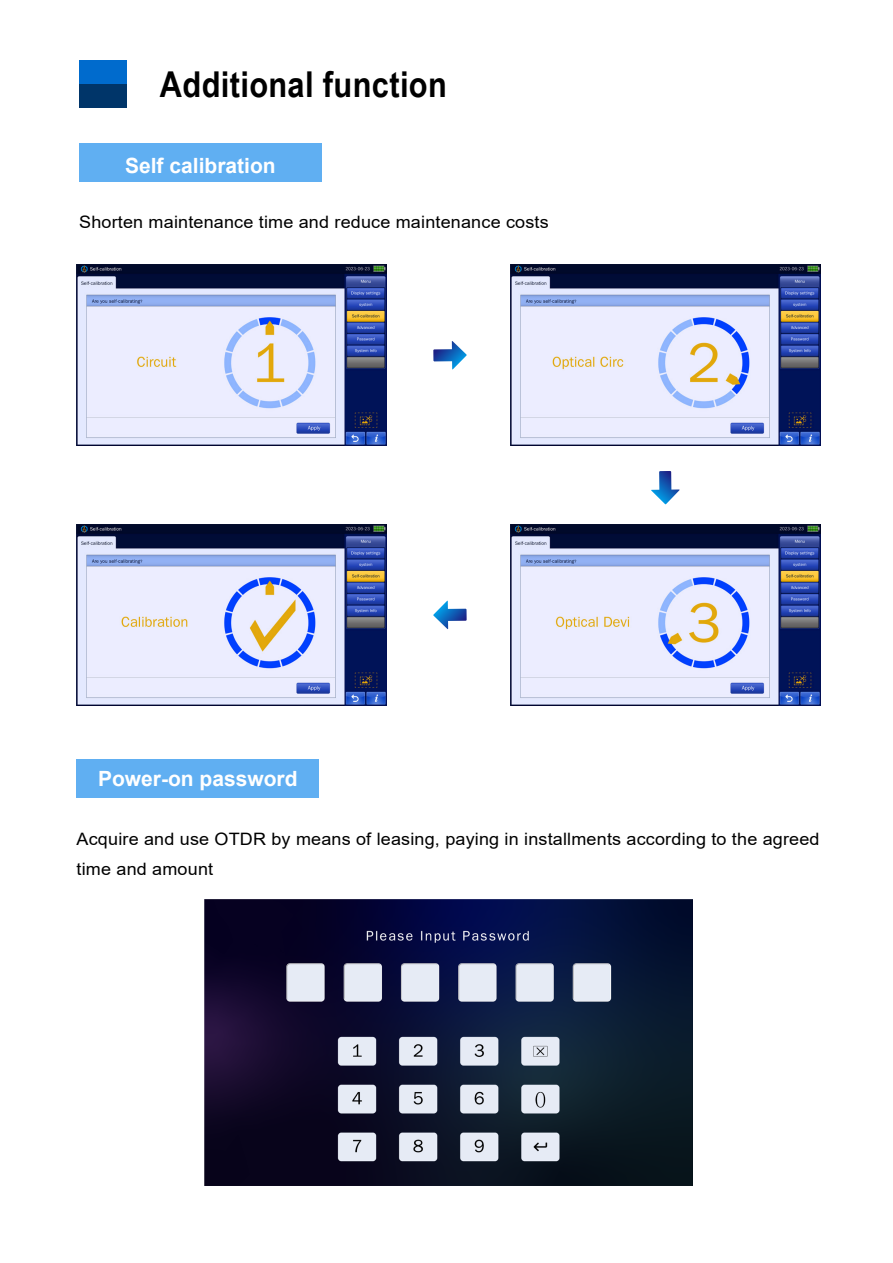
<style>
.page{position:relative;width:893px;height:1263px;background:#fff}
.page>*{position:absolute;margin:0;border:0;box-sizing:border-box;transform-origin:0 0}
.t1{font:700 35.7px "Arial Narrow";letter-spacing:.01em;color:#000;scale:1.05 1}
.t2{font:700 21px "Arial";color:#fff}
.t3{font:17.1px/30px "Arial";letter-spacing:.01em;color:#000;scale:1.05 1}
</style>
<div class="page">
<svg style="left:433px;top:341px;width:34px;height:29px"></svg>
<svg style="left:651px;top:471px;width:29px;height:33px"></svg>
<div style="left:79px;top:60px;width:48px;height:24px;background:#006bcd"></div>
<div style="left:79px;top:84px;width:48px;height:24px;background:#003569"></div>
<div style="left:77px;top:760px;width:242px;height:38px;background:#60aff2"></div>
<div style="left:79px;top:143px;width:243px;height:38px;background:#60aff2"></div>
<img style="left:205px;top:899px;width:487px;height:286px">
<img style="left:77px;top:265px;width:309px;height:181px">
<img style="left:511px;top:265px;width:309px;height:181px">
<svg style="left:433px;top:601px;width:34px;height:28px"></svg>
<img style="left:77px;top:524px;width:309px;height:182px">
<img style="left:511px;top:524px;width:309px;height:182px">
<h1 class="t1" style="left:160px;top:57px;width:275px">Additional function</h1>
<p class="t2" style="left:125px;top:151px;width:152px">Self calibration</p>
<p class="t3" style="left:79px;top:206px;width:449px">Shorten maintenance time and reduce maintenance costs</p>
<p class="t2" style="left:98px;top:764px;width:201px">Power-on password</p>
<p class="t3" style="left:77px;top:824px;width:709px">Acquire and use OTDR by means of leasing, paying in installments according to the agreed time and amount</p>
</div>
